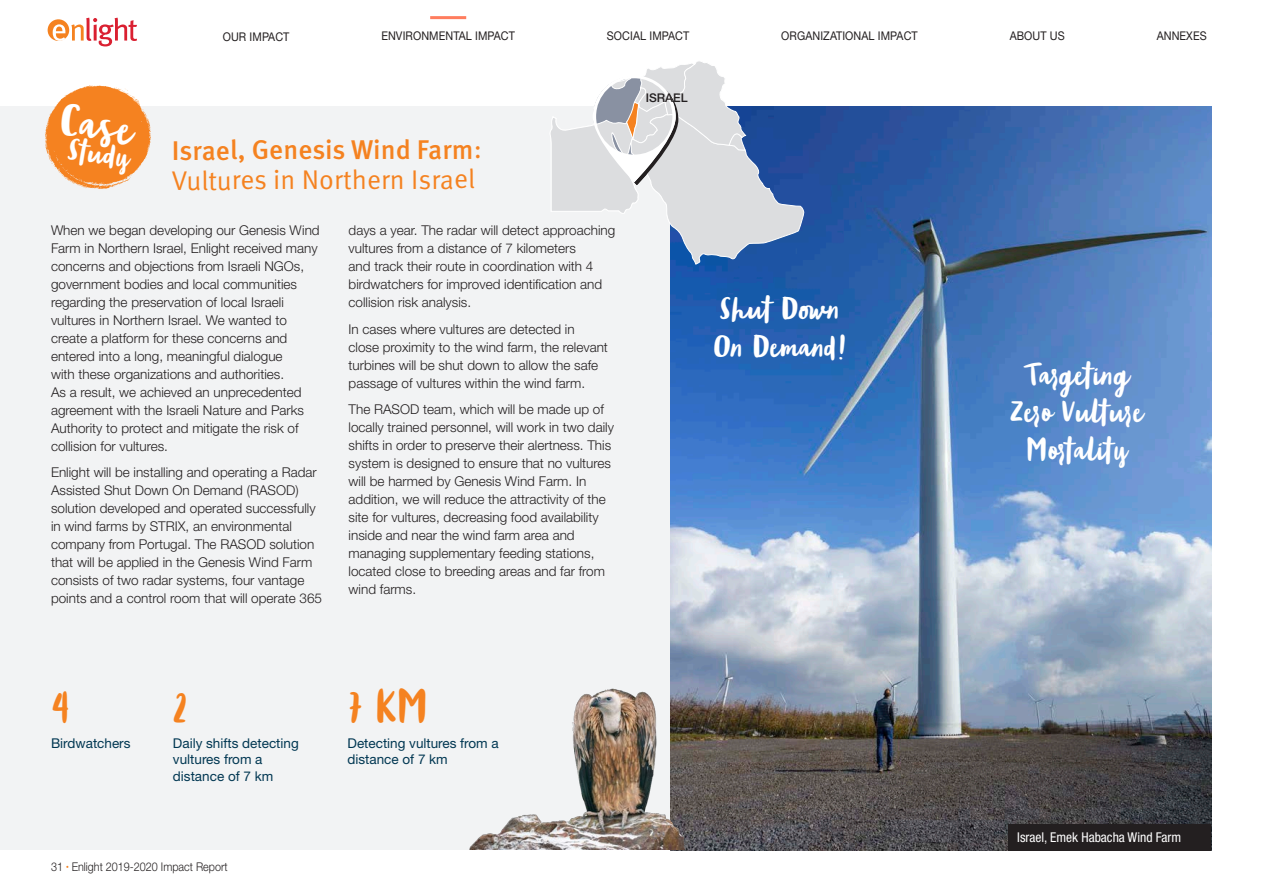
<style>
.page{position:relative;width:1263px;height:893px;background:#fff}
.page>*{position:absolute;margin:0;border:0;box-sizing:border-box;transform-origin:0 0}
.t1{font:37.05px "Blog Script";color:#fff}
.t2{font:36px "Blog Script";color:#f58220}
.t3{font:27px/29.8px "Meta Pro Norm";letter-spacing:-.005em;color:#f58220}
.t4{font:24.9px/37.3px "Blog Script";color:#fff}
.t5{font:24.45px "Blog Script";color:#fff}
.t6{font:300 13.5px/18px "Helvetica Neue LT Std";color:#231f20}
.t7{font:13.5px/16.5px "Helvetica Neue LT Std";color:#013752}
.t8{font:condensed 13.5px "Helvetica Neue LT Std";color:#fff}
.t9{font:12px "Helvetica Neue LT Std";letter-spacing:.01em;color:#231f20;scale:.9 1}
.t10{font:300 12px "Helvetica Neue LT Std";color:#231f20;scale:.9 1}
.t11{font:500 12px "Helvetica Neue LT Std";color:#231f20}
.s1{font-family:"Meta Pro";font-weight:500}
.s2{font-size:6px;color:#f58220}
</style>
<div class="page">
<hr style="left:430px;top:16px;width:36px;height:3px;background:#ff7d5e">
<div style="left:48px;top:19px;width:21px;height:22px;background:#f58220;border-radius:50%"></div>
<svg style="left:71px;top:18px;width:66px;height:28px"></svg>
<svg style="left:53px;top:24px;width:12px;height:17px"></svg>
<div style="left:0;top:106px;width:1212px;height:743px;background:#f2f3f4"></div>
<svg style="left:45px;top:85px;width:106px;height:104px"></svg>
<img style="left:671px;top:106px;width:540px;height:744px">
<img style="left:469px;top:666px;width:215px;height:183px">
<div style="left:1009px;top:824px;width:202px;height:26px;background:#231f20"></div>
<svg style="left:550px;top:61px;width:254px;height:204px"></svg>
<p class="t9" style="left:223px;top:30px;width:76px">OUR IMPACT</p>
<p class="t9" style="left:381px;top:29px;width:150px">ENVIRONMENTAL IMPACT</p>
<p class="t9" style="left:607px;top:29px;width:93px">SOCIAL IMPACT</p>
<p class="t9" style="left:781px;top:29px;width:153px">ORGANIZATIONAL IMPACT</p>
<p class="t9" style="left:1010px;top:29px;width:63px">ABOUT US</p>
<p class="t9" style="left:1157px;top:29px;width:57px">ANNEXES</p>
<p class="t1" style="left:63px;top:99px;width:75px;rotate:8deg">Case</p>
<p class="t5" style="left:70px;top:135px;width:63px;rotate:8deg">Study</p>
<h3 class="t3" style="left:172px;top:133px;width:312px"><span class="s1">Israel, Genesis Wind Farm</span>:<br>Vultures in Northern Israel</h3>
<p class="t6" style="left:51px;top:221px;width:270px">When we began developing our Genesis Wind Farm in Northern Israel, Enlight received many concerns and objections from Israeli NGOs, government bodies and local communities regarding the preservation of local Israeli vultures in Northern Israel. We wanted to create a platform for these concerns and entered into a long, meaningful dialogue<br>with these organizations and authorities.<br>As a result, we achieved an unprecedented agreement with the Israeli Nature and Parks Authority to protect and mitigate the risk of collision for vultures.</p>
<p class="t6" style="left:51px;top:463px;width:273px">Enlight will be installing and operating a Radar Assisted Shut Down On Demand (RASOD) solution developed and operated successfully in wind farms by STRIX, an environmental company from Portugal. The RASOD solution that will be applied in the Genesis Wind Farm consists of two radar systems, four vantage points and a control room that will operate 365</p>
<p class="t6" style="left:349px;top:221px;width:268px">days a year. The radar will detect approaching vultures from a distance of 7 kilometers<br>and track their route in coordination with 4 birdwatchers for improved identification and collision risk analysis.</p>
<p class="t6" style="left:349px;top:319px;width:261px">In cases where vultures are detected in close proximity to the wind farm, the relevant turbines will be shut down to allow the safe passage of vultures within the wind farm.</p>
<p class="t6" style="left:349px;top:400px;width:267px">The RASOD team, which will be made up of locally trained personnel, will work in two daily shifts in order to preserve their alertness. This system is designed to ensure that no vultures will be harmed by Genesis Wind Farm. In addition, we will reduce the attractivity of the site for vultures, decreasing food availability inside and near the wind farm area and managing supplementary feeding stations, located close to breeding areas and far from wind farms.</p>
<p class="t11" style="left:646px;top:90px;width:44px">ISRAEL</p>
<p class="t4" style="left:713px;top:291px;width:134px">Shut Down<br>On Demand!</p>
<p class="t2" style="left:51px;top:687px;width:21px">4</p>
<p class="t2" style="left:173px;top:687px;width:16px">2</p>
<p class="t7" style="left:173px;top:734px;width:127px">Daily shifts detecting vultures from a distance of 7 km</p>
<p class="t7" style="left:51px;top:734px;width:81px">Birdwatchers</p>
<p class="t10" style="left:51px;top:859px;width:198px">31 <span class="s2">•</span> Enlight 2019-2020 Impact Report</p>
<p class="t2" style="left:347px;top:687px;width:83px">7 KM</p>
<p class="t7" style="left:347px;top:734px;width:153px">Detecting vultures from a distance of 7 km</p>
<p class="t4" style="left:1010px;top:357px;width:135px;text-align:center">Targeting<br>Zero Vulture<br>Mortality</p>
<p class="t8" style="left:1017px;top:829px;width:166px">Israel, Emek Habacha Wind Farm</p>
</div>
